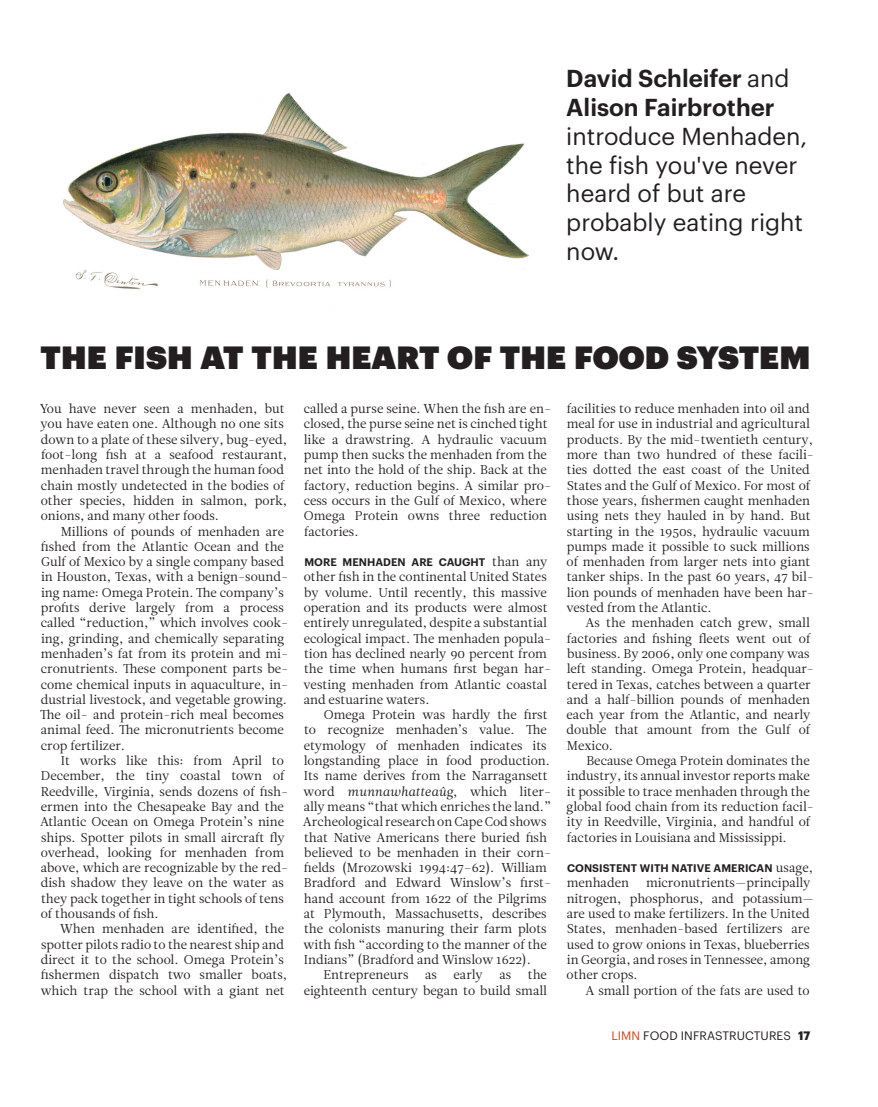
<style>
.page{position:relative;width:878px;height:1107px;background:#fff}
.page>*{position:absolute;margin:0;border:0;box-sizing:border-box;transform-origin:0 0}
.Body_text{font:31.5px "Graphik Super";letter-spacing:.005em;color:#231f20}
.t1{font:24px/28.8px "Graphik";color:#231f20}
.Body_text-2{font:12.75px/15.3px "Leitura News Roman 1";color:#231f20}
.Body_text_NO_INDENT{font:12.75px/15.3px "Leitura News Roman 1";color:#231f20}
.t2{font:12px "Graphik";letter-spacing:.005em;color:#231f20}
.Body_text_NO_INDENT-2{font:600 10.8px "Graphik";letter-spacing:.005em;color:#231f20}
.s1{font-weight:600}
.s2{font-family:"Leitura News Roman 1";font-weight:400;font-size:12.75px}
.s3{font-family:"Leitura News Italic 1"}
.s4{color:#d4451c}
.s5{font-weight:700}
</style>
<div class="page">
<img style="left:63px;top:93px;width:466px;height:214px">
<p class="t1" style="left:566px;top:62px;width:242px"><span class="s1">David Schleifer</span> and<br><span class="s1">Alison Fairbrother </span>introduce Menhaden, the fish you've never heard of but are probably eating right now.</p>
<p class="Body_text" style="left:41px;top:333px;width:771px">THE FISH AT THE HEART OF THE FOOD SYSTEM</p>
<p class="Body_text_NO_INDENT" style="left:40px;top:403px;width:249px">You have never seen a menhaden, but you have eaten one. Although no one sits down to a plate of these silvery, bug-eyed, foot-long fish at a seafood restaurant, menhaden travel through the human food chain mostly undetected in the bodies of other species, hidden in salmon, pork, onions, and many other foods.</p>
<p class="Body_text-2" style="left:40px;top:525px;width:250px;text-indent:21px">Millions of pounds of menhaden are fished from the Atlantic Ocean and the Gulf of Mexico by a single company based in Houston, Texas, with a benign-sound&shy;ing name: Omega Protein. The company’s profits derive largely from a process called “reduction,” which involves cook&shy;ing, grinding, and chemically separating menhaden’s fat from its protein and mi&shy;cronutrients. These component parts be&shy;come chemical inputs in aquaculture, in&shy;dustrial livestock, and vegetable growing.<br>The oil- and protein-rich meal becomes animal feed. The micronutrients become crop fertilizer.</p>
<p class="Body_text-2" style="left:40px;top:755px;width:250px;text-indent:21px">It works like this: from April to December, the tiny coastal town of Reedville, Virginia, sends dozens of fish&shy;ermen into the Chesapeake Bay and the Atlantic Ocean on Omega Protein’s nine ships. Spotter pilots in small aircraft fly overhead, looking for menhaden from above, which are recognizable by the red&shy;dish shadow they leave on the water as they pack together in tight schools of tens of thousands of fish.</p>
<p class="Body_text-2" style="left:41px;top:923px;width:248px;text-indent:19px">When menhaden are identified, the spotter pilots radio to the nearest ship and direct it to the school. Omega Protein’s fishermen dispatch two smaller boats, which trap the school with a giant net</p>
<p class="Body_text-2" style="left:304px;top:403px;width:249px">called a purse seine. When the fish are en&shy;closed, the purse seine net is cinched tight like a drawstring. A hydraulic vacuum pump then sucks the menhaden from the net into the hold of the ship. Back at the factory, reduction begins. A similar pro&shy;cess occurs in the Gulf of Mexico, where Omega Protein owns three reduction factories.</p>
<p class="Body_text_NO_INDENT-2" style="left:304px;top:554px;width:244px">MORE MENHADEN ARE CAUGHT <span class="s2">than any</span></p>
<p class="Body_text_NO_INDENT" style="left:303px;top:571px;width:249px">other fish in the continental United States by volume. Until recently, this massive operation and its products were almost entirely unregulated, despite a substantial ecological impact. The menhaden popula&shy;tion has declined nearly 90 percent from the time when humans first began har&shy;vesting menhaden from Atlantic coastal and estuarine waters.</p>
<p class="Body_text-2" style="left:303px;top:709px;width:250px;text-indent:21px">Omega Protein was hardly the first to recognize menhaden’s value. The etymology of menhaden indicates its longstanding place in food production.<br>Its name derives from the Narragansett word <span class="s3">munnawhatteaûg</span>, which liter&shy;ally means “that which enriches the land.” Archeological research on Cape Cod shows that Native Americans there buried fish believed to be menhaden in their corn&shy;fields (Mrozowski 1994:47–62). William Bradford and Edward Winslow’s first&shy;hand account from 1622 of the Pilgrims at Plymouth, Massachusetts, describes the colonists manuring their farm plots with fish “according to the manner of the Indians” (Bradford and Winslow 1622).</p>
<p class="Body_text-2" style="left:323px;top:969px;width:86px">Entrepreneurs</p>
<p class="Body_text-2" style="left:425px;top:969px;width:13px">as</p>
<p class="Body_text-2" style="left:453px;top:969px;width:31px">early</p>
<p class="Body_text-2" style="left:499px;top:969px;width:13px">as</p>
<p class="Body_text-2" style="left:304px;top:969px;width:245px;text-align:right">the<br>eighteenth century began to build small</p>
<p class="Body_text-2" style="left:566px;top:403px;width:249px">facilities to reduce menhaden into oil and meal for use in industrial and agricultural products. By the mid-twentieth century, more than two hundred of these facili&shy;ties dotted the east coast of the United States and the Gulf of Mexico. For most of those years, fishermen caught menhaden using nets they hauled in by hand. But starting in the 1950s, hydraulic vacuum pumps made it possible to suck millions of menhaden from larger nets into giant tanker ships. In the past 60 years, 47 bil&shy;lion pounds of menhaden have been har&shy;vested from the Atlantic.</p>
<p class="Body_text-2" style="left:566px;top:617px;width:249px;text-indent:19px">As the menhaden catch grew, small factories and fishing fleets went out of business. By 2006, only one company was left standing. Omega Protein, headquar&shy;tered in Texas, catches between a quarter and a half-billion pounds of menhaden each year from the Atlantic, and nearly double that amount from the Gulf of Mexico.</p>
<p class="Body_text-2" style="left:566px;top:755px;width:249px;text-indent:20px">Because Omega Protein dominates the industry, its annual investor reports make it possible to trace menhaden through the global food chain from its reduction facil&shy;ity in Reedville, Virginia, and handful of factories in Louisiana and Mississippi.</p>
<p class="Body_text_NO_INDENT-2" style="left:567px;top:860px;width:247px">CONSISTENT WITH NATIVE AMERICAN <span class="s2">usage,</span></p>
<p class="Body_text_NO_INDENT" style="left:566px;top:877px;width:64px">menhaden</p>
<p class="Body_text_NO_INDENT" style="left:566px;top:877px;width:249px;text-indent:79px">micronutrients—principally nitrogen, phosphorus, and potassium— are used to make fertilizers. In the United States, menhaden-based fertilizers are used to grow onions in Texas, blueberries in Georgia, and roses in Tennessee, among other crops.</p>
<p class="Body_text-2" style="left:585px;top:984px;width:226px">A small portion of the fats are used to</p>
<p class="t2" style="left:611px;top:1026px;width:200px"><span class="s4">LIMN</span> FOOD INFRASTRUCTURES <span class="s5">17</span></p>
</div>
